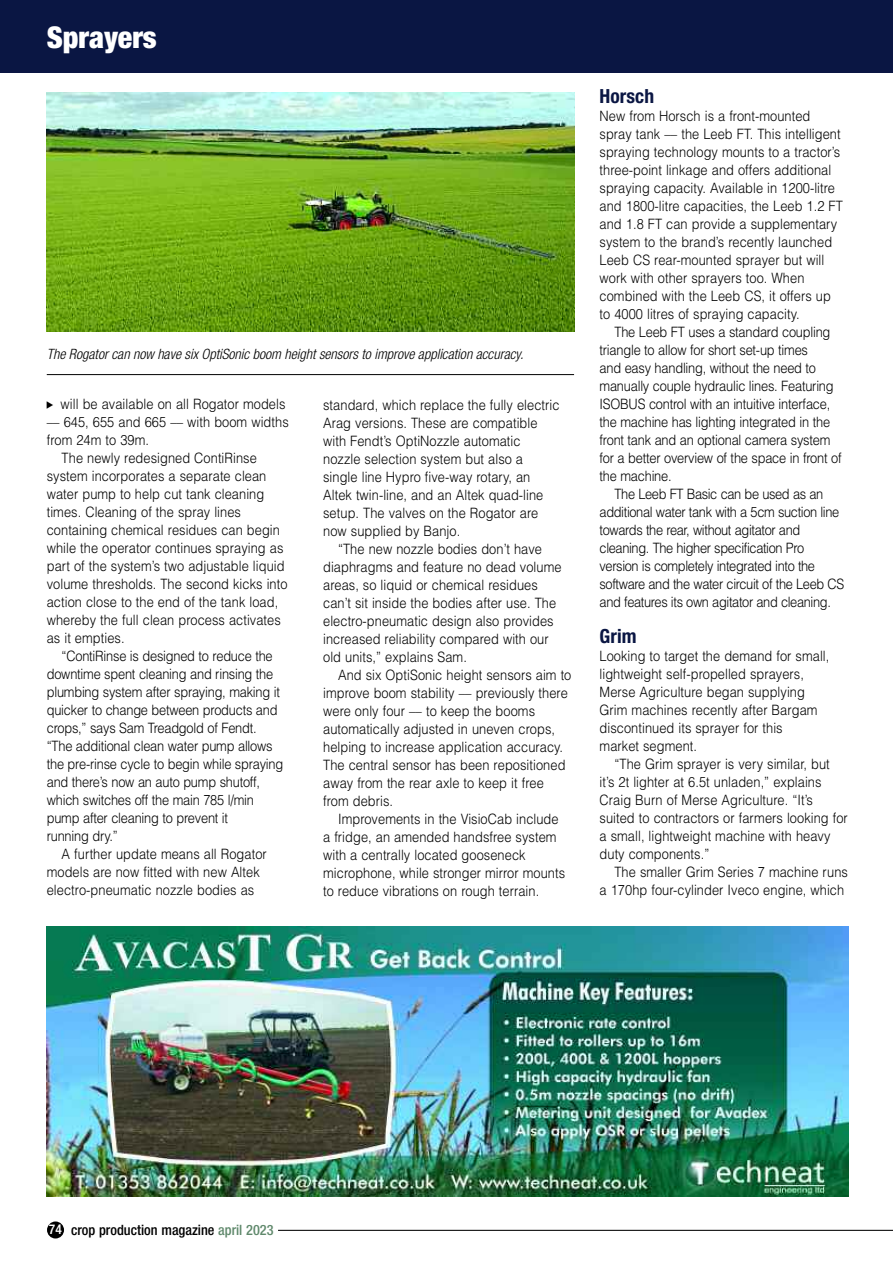
<style>
.page{position:relative;width:893px;height:1263px;background:#fff}
.page>*{position:absolute;margin:0;border:0;box-sizing:border-box;transform-origin:0 0}
.t1{font:900 condensed 30px "Helvetica Neue";color:#fff}
.t2{font:700 condensed 19.5px "Helvetica Neue";letter-spacing:.005em;color:#0a1643}
.t3{font:300 14.25px/18px "Helvetica";letter-spacing:.005em;color:#000;scale:.9 1}
.t4{font:300 14.25px/18px "Helvetica";letter-spacing:-.015em;color:#000;scale:.9 1}
.t5{font:300 14.25px/18px "Helvetica";letter-spacing:-.03em;color:#000;scale:.9 1}
.t6{font:italic 300 condensed 14.25px "Helvetica Neue";color:#000}
.t7{font:500 condensed 14.25px "Helvetica Neue";color:#000}
.s1{font-size:13.5px;color:#fff}
.s2{color:#60896c}
</style>
<div class="page">
<div style="left:0;top:0;width:893px;height:72px;background:#0a1643"></div>
<hr style="left:47px;top:374px;width:527px;height:1px;background:#000">
<img style="left:47px;top:92px;width:527px;height:240px">
<div style="left:47px;top:1221px;width:17px;height:17px;background:#000;border-radius:50%"></div>
<hr style="left:278px;top:1230px;width:615px;height:1px;background:#000">
<img style="left:47px;top:927px;width:801px;height:269px">
<h1 class="t1" style="left:47px;top:27px;width:112px">Sprayers</h1>
<p class="t6" style="left:47px;top:349px;width:478px">The Rogator can now have six OptiSonic boom height sensors to improve application accuracy.</p>
<p class="t3" style="left:61px;top:395px;width:251px">will be available on all Rogator models</p>
<p class="t3" style="left:47px;top:413px;width:270px">–– 645, 655 and 665 –– with boom widths</p>
<p class="t3" style="left:47px;top:431px;width:115px">from 24m to 39m.</p>
<p class="t3" style="left:62px;top:449px;width:218px">The newly redesigned ContiRinse</p>
<p class="t3" style="left:47px;top:467px;width:246px">system incorporates a separate clean</p>
<p class="t3" style="left:47px;top:485px;width:243px">water pump to help cut tank cleaning</p>
<p class="t3" style="left:47px;top:503px;width:217px">times. Cleaning of the spray lines</p>
<p class="t3" style="left:47px;top:521px;width:261px">containing chemical residues can begin</p>
<p class="t3" style="left:47px;top:539px;width:264px">while the operator continues spraying as</p>
<p class="t3" style="left:47px;top:557px;width:266px">part of the system’s two adjustable liquid</p>
<p class="t3" style="left:47px;top:575px;width:269px">volume thresholds. The second kicks into</p>
<p class="t3" style="left:47px;top:593px;width:259px">action close to the end of the tank load,</p>
<p class="t3" style="left:47px;top:611px;width:262px">whereby the full clean process activates</p>
<p class="t3" style="left:47px;top:629px;width:88px">as it empties.</p>
<p class="t4" style="left:62px;top:647px;width:236px">“ContiRinse is designed to reduce the</p>
<p class="t4" style="left:47px;top:665px;width:253px">downtime spent cleaning and rinsing the</p>
<p class="t4" style="left:47px;top:683px;width:261px">plumbing system after spraying, making it</p>
<p class="t4" style="left:47px;top:701px;width:258px">quicker to change between products and</p>
<p class="t4" style="left:47px;top:719px;width:235px">crops,” says Sam Treadgold of Fendt.</p>
<p class="t4" style="left:47px;top:737px;width:252px">“The additional clean water pump allows</p>
<p class="t4" style="left:47px;top:755px;width:264px">the pre-rinse cycle to begin while spraying</p>
<p class="t4" style="left:47px;top:773px;width:238px">and there’s now an auto pump shutoff,</p>
<p class="t4" style="left:47px;top:791px;width:232px">which switches off the main 785 l/min</p>
<p class="t4" style="left:47px;top:809px;width:203px">pump after cleaning to prevent it</p>
<p class="t4" style="left:47px;top:827px;width:80px">running dry.”</p>
<p class="t3" style="left:62px;top:845px;width:229px">A further update means all Rogator</p>
<p class="t3" style="left:47px;top:863px;width:238px">models are now fitted with new Altek</p>
<p class="t3" style="left:47px;top:881px;width:232px">electro-pneumatic nozzle bodies as</p>
<p class="t3" style="left:323px;top:396px;width:264px">standard, which replace the fully electric Arag versions. These are compatible with Fendt’s OptiNozzle automatic nozzle selection system but also a single line Hypro five-way rotary, an Altek twin-line, and an Altek quad-line setup. The valves on the Rogator are now supplied by Banjo.</p>
<p class="t3" style="left:323px;top:540px;width:266px;text-indent:15px">“The new nozzle bodies don’t have diaphragms and feature no dead volume areas, so liquid or chemical residues can’t sit inside the bodies after use. The electro-pneumatic design also provides increased reliability compared with our old units,” explains Sam.</p>
<p class="t3" style="left:323px;top:666px;width:277px;text-indent:15px">And six OptiSonic height sensors aim to improve boom stability –– previously there were only four –– to keep the booms automatically adjusted in uneven crops, helping to increase application accuracy.<br>The central sensor has been repositioned away from the rear axle to keep it free from debris.</p>
<p class="t3" style="left:323px;top:810px;width:270px;text-indent:15px">Improvements in the VisioCab include a fridge, an amended handsfree system with a centrally located gooseneck microphone, while stronger mirror mounts to reduce vibrations on rough terrain.</p>
<h2 class="t2" style="left:600px;top:89px;width:56px">Horsch</h2>
<p class="t3" style="left:600px;top:107px;width:272px">New from Horsch is a front-mounted spray tank –– the Leeb FT. This intelligent spraying technology mounts to a tractor’s three-point linkage and offers additional spraying capacity. Available in 1200-litre and 1800-litre capacities, the Leeb 1.2 FT and 1.8 FT can provide a supplementary system to the brand’s recently launched Leeb CS rear-mounted sprayer but will work with other sprayers too. When combined with the Leeb CS, it offers up to 4000 litres of spraying capacity.</p>
<p class="t4" style="left:600px;top:323px;width:270px;text-indent:15px">The Leeb FT uses a standard coupling triangle to allow for short set-up times<br>and easy handling, without the need to manually couple hydraulic lines. Featuring ISOBUS control with an intuitive interface, the machine has lighting integrated in the front tank and an optional camera system for a better overview of the space in front of the machine.</p>
<p class="t5" style="left:600px;top:485px;width:273px;text-indent:15px">The Leeb FT Basic can be used as an additional water tank with a 5cm suction line towards the rear, without agitator and cleaning. The higher specification Pro version is completely integrated into the software and the water circuit of the Leeb CS and features its own agitator and cleaning.</p>
<h2 class="t2" style="left:600px;top:629px;width:39px">Grim</h2>
<p class="t3" style="left:600px;top:647px;width:257px">Looking to target the demand for small, lightweight self-propelled sprayers, Merse Agriculture began supplying Grim machines recently after Bargam discontinued its sprayer for this<br>market segment.</p>
<p class="t3" style="left:600px;top:755px;width:277px;text-indent:15px">“The Grim sprayer is very similar, but it’s 2t lighter at 6.5t unladen,” explains Craig Burn of Merse Agriculture. “It’s suited to contractors or farmers looking for a small, lightweight machine with heavy duty components.”</p>
<p class="t3" style="left:600px;top:863px;width:277px;text-align:right">The smaller Grim Series 7 machine runs<br>a 170hp four-cylinder Iveco engine, which</p>
<p class="t7" style="left:49px;top:1225px;width:226px"><span class="s1">74</span> crop production magazine <span class="s2">april 2023</span></p>
</div>
